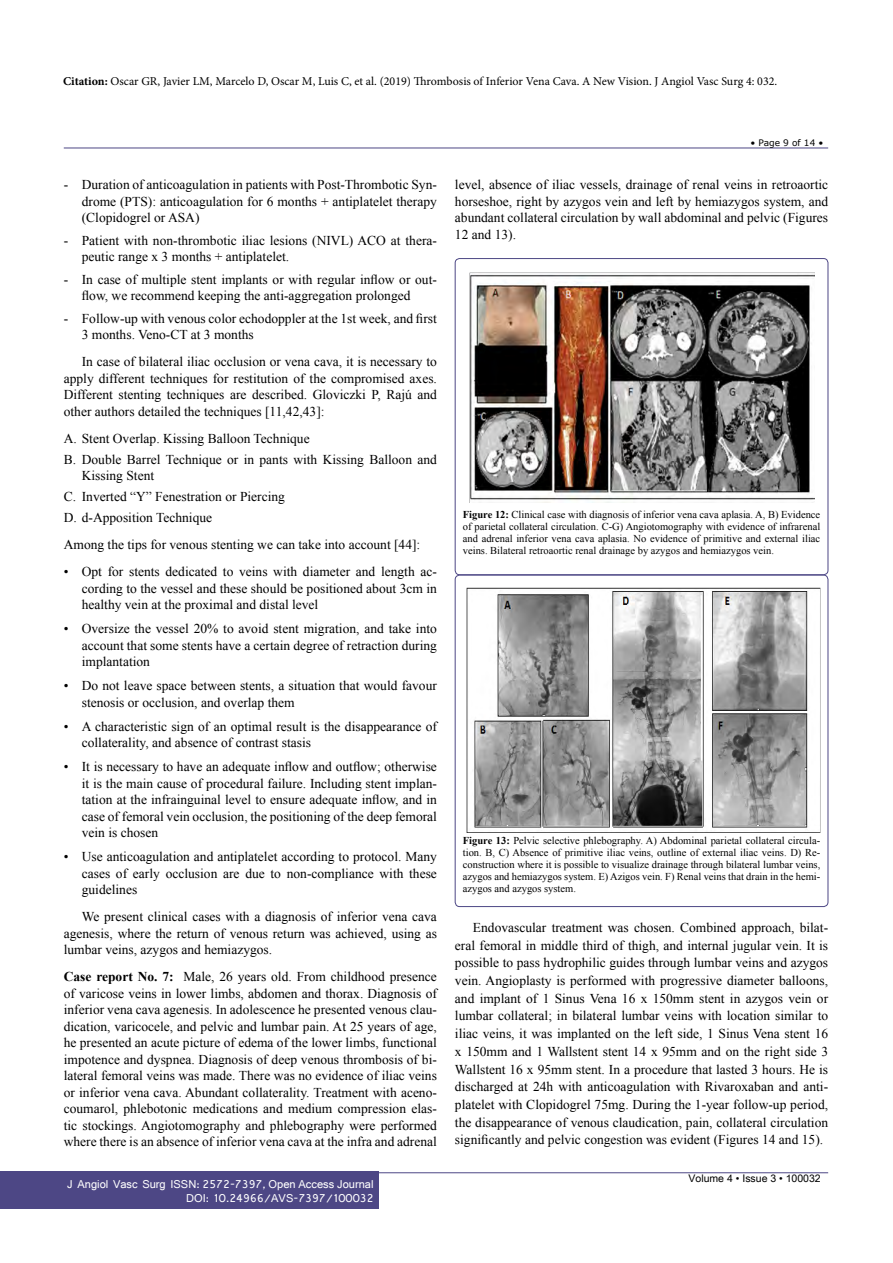
<style>
.page{position:relative;width:893px;height:1263px;background:#fff}
.page>*{position:absolute;margin:0;border:0;box-sizing:border-box;transform-origin:0 0}
.t1{font:13.5px/16.5px "Times New Roman";color:#000;text-align:justify}
.t2{font:12px "Minion Pro";color:#000}
.t3{font:12px/14.2px "Shruti";color:#fff;text-align:right}
.t4{font:10.5px/12px "Times New Roman";color:#000;text-align:justify}
.t5{font:10.5px "Arial Unicode MS";color:#000}
.t6{font:9px "MS Reference Sans Serif";color:#000}
.s1{font-weight:700}
</style>
<div class="page">
<hr style="left:64px;top:148px;width:764px;height:1px;background:#4d4785">
<hr style="left:64px;top:1172px;width:764px;height:1px;background:#4d4785">
<div style="left:0;top:1171px;width:378px;height:38px;background:#4d4785"></div>
<div style="left:455px;top:258px;width:373px;height:317px;border:1px solid #4d4785;border-radius:4px"></div>
<div style="left:455px;top:575px;width:373px;height:332px;border:1px solid #4d4785;border-radius:5px"></div>
<img style="left:469px;top:273px;width:346px;height:230px">
<img style="left:466px;top:588px;width:354px;height:245px">
<p class="t2" style="left:63px;top:73px;width:716px"><span class="s1">Citation:</span> Oscar GR, Javier LM, Marcelo D, Oscar M, Luis C, et al. (2019) Thrombosis of Inferior Vena Cava. A New Vision. J Angiol Vasc Surg 4: 032.</p>
<p class="t1" style="left:82px;top:176px;width:357px;text-indent:-18px">- Duration of anticoagulation in patients with Post-Thrombotic Syn&shy;drome (PTS): anticoagulation for 6 months + antiplatelet therapy (Clopidogrel or ASA)</p>
<p class="t1" style="left:82px;top:232px;width:357px;text-indent:-18px">- Patient with non-thrombotic iliac lesions (NIVL) ACO at thera&shy;peutic range x 3 months + antiplatelet.</p>
<p class="t1" style="left:82px;top:271px;width:357px;text-indent:-18px">- In case of multiple stent implants or with regular inflow or out&shy;flow, we recommend keeping the anti-aggregation prolonged</p>
<p class="t1" style="left:82px;top:310px;width:357px;text-indent:-18px">- Follow-up with venous color echodoppler at the 1st week, and first<br>3 months. Veno-CT at 3 months</p>
<p class="t1" style="left:64px;top:353px;width:375px;text-indent:18px">In case of bilateral iliac occlusion or vena cava, it is necessary to apply different techniques for restitution of the compromised axes.<br>Different stenting techniques are described. Gloviczki P, Rajú and other authors detailed the techniques [11,42,43]:</p>
<p class="t1" style="left:64px;top:428px;width:375px;line-height:21px">A. Stent Overlap. Kissing Balloon Technique<br>B. Double Barrel Technique or in pants with Kissing Balloon and</p>
<p class="t1" style="left:64px;top:465px;width:223px;line-height:21px;text-align:left;text-indent:18px">Kissing Stent<br>C. Inverted “Y” Fenestration or Piercing<br>D. d-Apposition Technique</p>
<p class="t1" style="left:64px;top:536px;width:358px">Among the tips for venous stenting we can take into account [44]:</p>
<p class="t1" style="left:82px;top:563px;width:357px;text-indent:-18px">• Opt for stents dedicated to veins with diameter and length ac&shy;cording to the vessel and these should be positioned about 3cm in healthy vein at the proximal and distal level</p>
<p class="t1" style="left:82px;top:620px;width:357px;text-indent:-18px">• Oversize the vessel 20% to avoid stent migration, and take into account that some stents have a certain degree of retraction during implantation</p>
<p class="t1" style="left:82px;top:677px;width:357px;text-indent:-18px">• Do not leave space between stents, a situation that would favour stenosis or occlusion, and overlap them</p>
<p class="t1" style="left:82px;top:718px;width:357px;text-indent:-18px">• A characteristic sign of an optimal result is the disappearance of collaterality, and absence of contrast stasis</p>
<p class="t1" style="left:82px;top:758px;width:357px;text-indent:-18px">• It is necessary to have an adequate inflow and outflow; otherwise it is the main cause of procedural failure. Including stent implan&shy;tation at the infrainguinal level to ensure adequate inflow, and in case of femoral vein occlusion, the positioning of the deep femoral vein is chosen</p>
<p class="t1" style="left:82px;top:848px;width:357px;text-indent:-18px">• Use anticoagulation and antiplatelet according to protocol. Many cases of early occlusion are due to non-compliance with these guidelines</p>
<p class="t1" style="left:64px;top:908px;width:375px;text-indent:18px">We present clinical cases with a diagnosis of inferior vena cava agenesis, where the return of venous return was achieved, using as lumbar veins, azygos and hemiazygos.</p>
<p class="t1" style="left:64px;top:968px;width:375px"><span class="s1">Case report No. 7:</span> Male, 26 years old. From childhood presence of varicose veins in lower limbs, abdomen and thorax. Diagnosis of inferior vena cava agenesis. In adolescence he presented venous clau&shy;dication, varicocele, and pelvic and lumbar pain. At 25 years of age, he presented an acute picture of edema of the lower limbs, functional impotence and dyspnea. Diagnosis of deep venous thrombosis of bi&shy;lateral femoral veins was made. There was no evidence of iliac veins or inferior vena cava. Abundant collaterality. Treatment with aceno&shy;coumarol, phlebotonic medications and medium compression elas&shy;tic stockings. Angiotomography and phlebography were performed where there is an absence of inferior vena cava at the infra and adrenal</p>
<p class="t3" style="left:67px;top:1176px;width:308px">J Angiol Vasc Surg ISSN: 2572-7397, Open Access Journal<br>DOI: 10.24966/AVS-7397/100032</p>
<p class="t6" style="left:750px;top:137px;width:75px">• Page 9 of 14 •</p>
<p class="t1" style="left:455px;top:176px;width:375px">level, absence of iliac vessels, drainage of renal veins in retroaortic horseshoe, right by azygos vein and left by hemiazygos system, and abundant collateral circulation by wall abdominal and pelvic (Figures 12 and 13).</p>
<p class="t4" style="left:463px;top:508px;width:359px"><span class="s1">Figure 12:</span> Clinical case with diagnosis of inferior vena cava aplasia. A, B) Evidence of parietal collateral circulation. C-G) Angiotomography with evidence of infrarenal and adrenal inferior vena cava aplasia. No evidence of primitive and external iliac veins. Bilateral retroaortic renal drainage by azygos and hemiazygos vein.</p>
<p class="t4" style="left:463px;top:834px;width:359px"><span class="s1">Figure 13:</span> Pelvic selective phlebography. A) Abdominal parietal collateral circula&shy;tion. B, C) Absence of primitive iliac veins, outline of external iliac veins. D) Re&shy;construction where it is possible to visualize drainage through bilateral lumbar veins, azygos and hemiazygos system. E) Azigos vein. F) Renal veins that drain in the hemi&shy;azygos and azygos system.</p>
<p class="t1" style="left:455px;top:918px;width:375px;line-height:17.7px;text-indent:18px">Endovascular treatment was chosen. Combined approach, bilat&shy;eral femoral in middle third of thigh, and internal jugular vein. It is possible to pass hydrophilic guides through lumbar veins and azygos vein. Angioplasty is performed with progressive diameter balloons, and implant of 1 Sinus Vena 16 x 150mm stent in azygos vein or lumbar collateral; in bilateral lumbar veins with location similar to iliac veins, it was implanted on the left side, 1 Sinus Vena stent 16 x 150mm and 1 Wallstent stent 14 x 95mm and on the right side 3<br>Wallstent 16 x 95mm stent. In a procedure that lasted 3 hours. He is discharged at 24h with anticoagulation with Rivaroxaban and anti&shy;platelet with Clopidogrel 75mg. During the 1-year follow-up period, the disappearance of venous claudication, pain, collateral circulation significantly and pelvic congestion was evident (Figures 14 and 15).</p>
<p class="t5" style="left:688px;top:1170px;width:134px">Volume 4 • Issue 3 • 100032</p>
</div>
